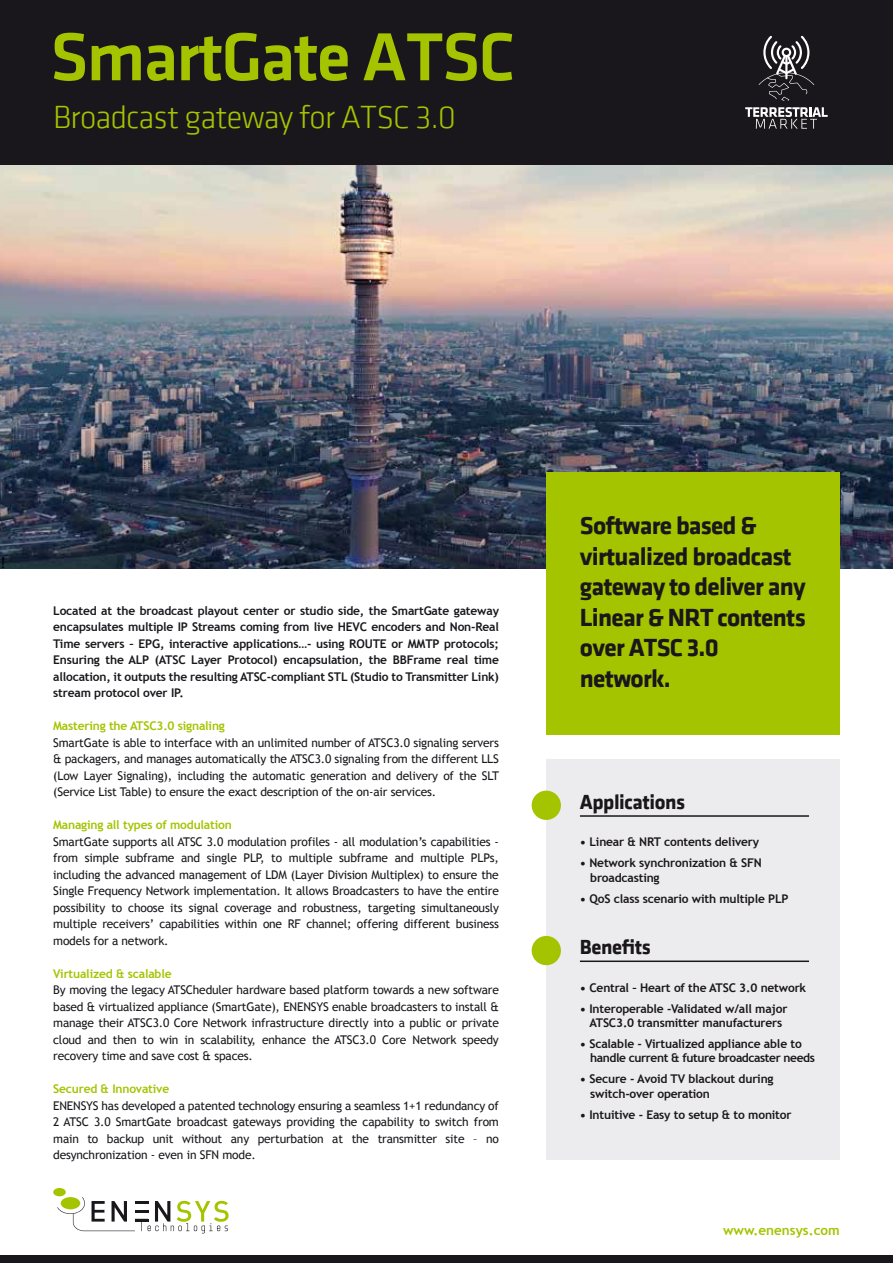
<style>
.page{position:relative;width:893px;height:1263px;background:#fff}
.page>*{position:absolute;margin:0;border:0;box-sizing:border-box;transform-origin:0 0}
.t1{font:500 70.35px "Klavika";letter-spacing:-.025em;color:#a4c400}
.t2{font:300 33px "Klavika";letter-spacing:-.025em;color:#a4c400}
.t3{font:700 25.5px/30.6px "Klavika";letter-spacing:-.03em;color:#1a171c}
.t4{font:700 21px "Klavika";letter-spacing:-.02em;color:#1a171c}
.t5{font:16.5px "Calibri";color:#000}
.t6{font:700 13.5px "Trebuchet MS";color:#a4c400}
.t7{font:12px/16.5px "Trebuchet MS";letter-spacing:-.015em;color:#1a171c;text-align:justify}
.t8{font:700 12px/16.5px "Trebuchet MS";letter-spacing:-.015em;color:#1a171c}
.t9{font:700 12px "Trebuchet MS";letter-spacing:-.015em;color:#a4c400}
.t10{font:700 12px/14.4px "Trebuchet MS";letter-spacing:-.035em;color:#1a171c}
</style>
<div class="page">
<img style="left:0;top:164px;width:893px;height:405px">
<div style="left:0;top:1255px;width:893px;height:8px;background:#1a171c"></div>
<div style="left:0;top:0;width:893px;height:164px;background:#1a171c"></div>
<div style="left:546px;top:473px;width:294px;height:262px;background:#a4c400"></div>
<div style="left:546px;top:759px;width:294px;height:400px;background:#ecebed"></div>
<hr style="left:580px;top:815px;width:229px;height:2px;background:#1a171c">
<div style="left:532px;top:791px;width:29px;height:29px;background:#a4c400;border-radius:50%"></div>
<hr style="left:580px;top:960px;width:229px;height:2px;background:#1a171c">
<div style="left:532px;top:936px;width:29px;height:29px;background:#a4c400;border-radius:50%"></div>
<div style="left:53px;top:1188px;width:13px;height:8px;background:#a4c400;border-radius:50%"></div>
<svg style="left:57px;top:1197px;width:172px;height:36px"></svg>
<svg style="left:759px;top:36px;width:55px;height:65px"></svg>
<svg style="left:745px;top:107px;width:83px;height:22px"></svg>
<h1 class="t1" style="left:50px;top:9px;width:466px">SmartGate ATSC</h1>
<h2 class="t2" style="left:53px;top:97px;width:404px">Broadcast gateway for ATSC 3.0</h2>
<h3 class="t5" style="left:0;top:552px;width:7px">!</h3>
<p class="t8" style="left:53px;top:602px;width:447px;text-align:justify">Located at the broadcast playout center or studio side, the SmartGate gateway encapsulates multiple IP Streams coming from live HEVC encoders and Non-Real Time servers – EPG, interactive applications…- using ROUTE or MMTP protocols; Ensuring the ALP (ATSC Layer Protocol) encapsulation, the BBFrame real time allocation, it outputs the resulting ATSC-compliant STL (Studio to Transmitter Link) stream protocol over IP.</p>
<p class="t9" style="left:53px;top:719px;width:173px">Mastering the ATSC3.0 signaling</p>
<p class="t7" style="left:53px;top:735px;width:447px">SmartGate is able to interface with an unlimited number of ATSC3.0 signaling servers &amp; packagers, and manages automatically the ATSC3.0 signaling from the different LLS (Low Layer Signaling), including the automatic generation and delivery of the SLT (Service List Table) to ensure the exact description of the on-air services.</p>
<p class="t9" style="left:53px;top:818px;width:180px">Managing all types of modulation</p>
<p class="t7" style="left:53px;top:834px;width:447px">SmartGate supports all ATSC 3.0 modulation profiles - all modulation’s capabilities - from simple subframe and single PLP, to multiple subframe and multiple PLPs, including the advanced management of LDM (Layer Division Multiplex) to ensure the Single Frequency Network implementation. It allows Broadcasters to have the entire possibility to choose its signal coverage and robustness, targeting simultaneously multiple receivers’ capabilities within one RF channel; offering different business models for a network.</p>
<p class="t9" style="left:53px;top:966px;width:120px">Virtualized &amp; scalable</p>
<p class="t7" style="left:53px;top:982px;width:447px">By moving the legacy ATSCheduler hardware based platform towards a new software based &amp; virtualized appliance (SmartGate), ENENSYS enable broadcasters to install &amp; manage their ATSC3.0 Core Network infrastructure directly into a public or private cloud and then to win in scalability, enhance the ATSC3.0 Core Network speedy recovery time and save cost &amp; spaces.</p>
<p class="t9" style="left:53px;top:1082px;width:118px">Secured &amp; Innovative</p>
<p class="t7" style="left:53px;top:1098px;width:447px">ENENSYS has developed a patented technology ensuring a seamless 1+1 redundancy of 2 ATSC 3.0 SmartGate broadcast gateways providing the capability to switch from main to backup unit without any perturbation at the transmitter site – no desynchronization - even in SFN mode.</p>
<h3 class="t3" style="left:580px;top:509px;width:227px">Software based &amp; virtualized broadcast gateway to deliver any<br>Linear &amp; NRT contents over ATSC 3.0 network.</h3>
<h3 class="t4" style="left:580px;top:787px;width:107px">Applications</h3>
<p class="t8" style="left:580px;top:834px;width:181px">• Linear &amp; NRT contents delivery</p>
<p class="t8" style="left:590px;top:856px;width:173px;line-height:14.4px;text-indent:-10px">• Network synchronization &amp; SFN broadcasting</p>
<p class="t8" style="left:580px;top:890px;width:210px">• QoS class scenario with multiple PLP</p>
<h3 class="t4" style="left:580px;top:932px;width:72px">Benefits</h3>
<p class="t8" style="left:580px;top:979px;width:228px">• Central – Heart of the ATSC 3.0 network</p>
<p class="t8" style="left:580px;top:1001px;width:209px;line-height:14.4px;text-align:center">• Interoperable -Validated w/all major<br>ATSC3.0 transmitter manufacturers</p>
<p class="t10" style="left:590px;top:1036px;width:226px;text-indent:-10px">• Scalable - Virtualized appliance able to handle current &amp; future broadcaster needs</p>
<p class="t8" style="left:590px;top:1072px;width:185px;line-height:14.4px;text-indent:-10px">• Secure - Avoid TV blackout during switch-over operation</p>
<p class="t8" style="left:580px;top:1106px;width:213px">• Intuitive - Easy to setup &amp; to monitor</p>
<p class="t6" style="left:723px;top:1221px;width:118px">www.enensys.com</p>
</div>
